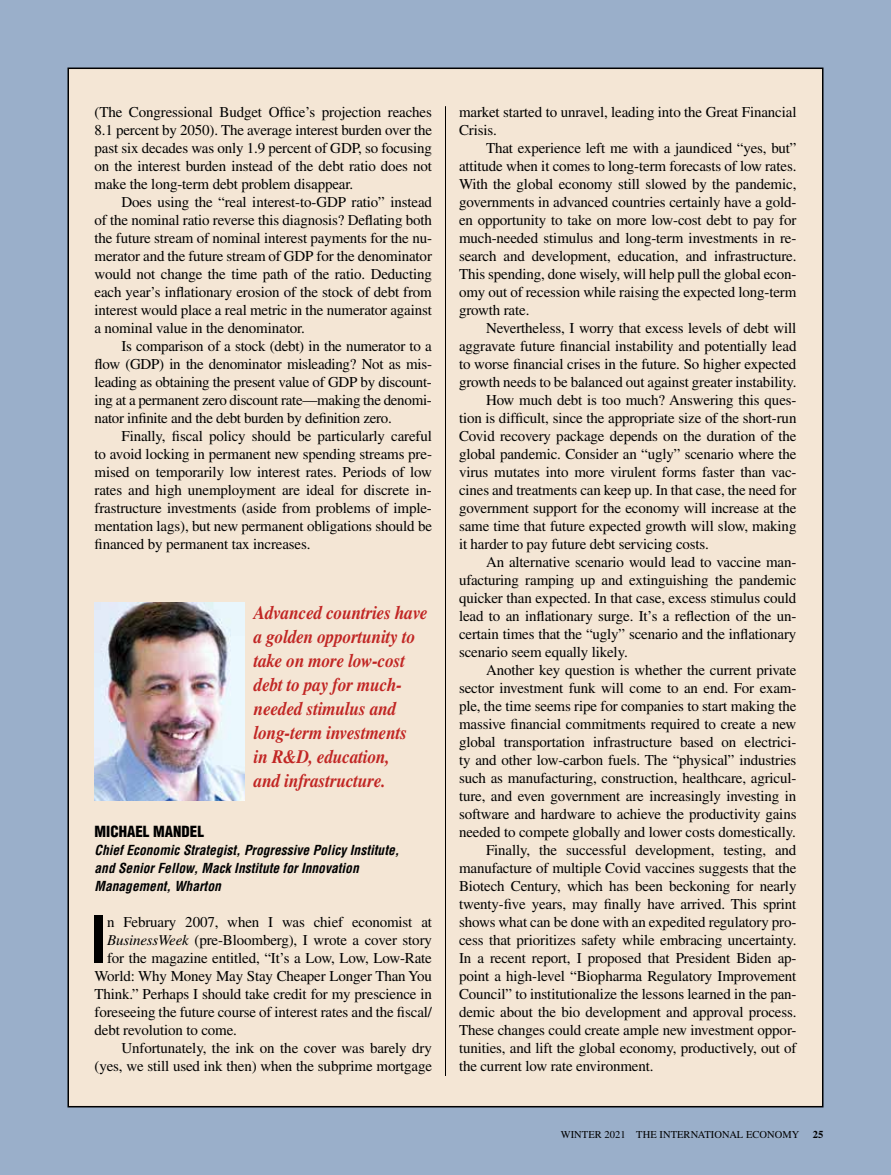
<style>
.page{position:relative;width:891px;height:1175px;background:#fff}
.page>*{position:absolute;margin:0;border:0;box-sizing:border-box;transform-origin:0 0}
.t1{font:700 condensed 63px "Helvetica LT Std";color:#000}
.t2{font:italic 700 18.9px/24px "Times LT Std";letter-spacing:-.01em;color:#c12624;scale:.91 1}
.t3{font:15px/18px "Times LT Std";letter-spacing:-.01em;color:#000;text-align:justify}
.t4{font:900 condensed 15px "Helvetica LT Std";color:#000}
.t5{font:italic 700 condensed 13.5px/18px "Helvetica LT Std";color:#000}
.t6{font:10.5px "Times LT Std";letter-spacing:.005em;color:#000}
.t7{font:700 10.5px "Times LT Std";color:#000}
.s1{font-style:italic}
</style>
<div class="page">
<div style="left:0;top:0;width:891px;height:1174px;background:#9aafca"></div>
<div style="left:68px;top:68px;width:755px;height:1038px;background:#f4e6d5"></div>
<img style="left:94px;top:603px;width:150px;height:198px">
<hr style="left:445px;top:106px;width:1px;height:969px;background:#000">
<p class="t3" style="left:94px;top:103px;width:339px">(The Congressional Budget Office’s projection reaches 8.1 percent by 2050). The average interest burden over the past six decades was only 1.9 percent of GDP, so focusing on the interest burden instead of the debt ratio does not make the long-term debt problem disappear.</p>
<p class="t3" style="left:94px;top:193px;width:339px;text-indent:27px">Does using the “real interest-to-GDP ratio” instead of the nominal ratio reverse this diagnosis? Deflating both the future stream of nominal interest payments for the nu&shy;merator and the future stream of GDP for the denominator would not change the time path of the ratio. Deducting each year’s inflationary erosion of the stock of debt from interest would place a real metric in the numerator against a nominal value in the denominator.</p>
<p class="t3" style="left:94px;top:337px;width:339px;text-indent:27px">Is comparison of a stock (debt) in the numerator to a flow (GDP) in the denominator misleading? Not as mis&shy;leading as obtaining the present value of GDP by discount&shy;ing at a permanent zero discount rate—making the denomi&shy;nator infinite and the debt burden by definition zero.</p>
<p class="t3" style="left:94px;top:427px;width:339px;text-indent:27px">Finally, fiscal policy should be particularly careful to avoid locking in permanent new spending streams pre&shy;mised on temporarily low interest rates. Periods of low rates and high unemployment are ideal for discrete in&shy;frastructure investments (aside from problems of imple&shy;mentation lags), but new permanent obligations should be financed by permanent tax increases.</p>
<p class="t2" style="left:254px;top:600px;width:193px">Advanced countries have a golden opportunity to take on more low-cost debt to pay for much&shy;needed stimulus and long-term investments<br>in R&amp;D, education,<br>and infrastructure.</p>
<p class="t4" style="left:94px;top:822px;width:111px">MICHAEL MANDEL</p>
<p class="t5" style="left:94px;top:841px;width:306px">Chief Economic Strategist, Progressive Policy Institute, and Senior Fellow, Mack Institute for Innovation<br>Management, Wharton</p>
<h1 class="t1" style="left:90px;top:900px;width:19px">I</h1>
<p class="t3" style="left:107px;top:913px;width:326px">n February 2007, when I was chief economist at</p>
<p class="t3" style="left:107px;top:931px;width:326px"><span class="s1">BusinessWeek</span> (pre-Bloomberg), I wrote a cover story</p>
<p class="t3" style="left:107px;top:949px;width:326px">for the magazine entitled, “It’s a Low, Low, Low-Rate</p>
<p class="t3" style="left:94px;top:967px;width:339px">World: Why Money May Stay Cheaper Longer Than You</p>
<p class="t3" style="left:94px;top:985px;width:339px">Think.” Perhaps I should take credit for my prescience in</p>
<p class="t3" style="left:94px;top:1003px;width:339px">foreseeing the future course of interest rates and the fiscal/</p>
<p class="t3" style="left:94px;top:1021px;width:144px">debt revolution to come.</p>
<p class="t3" style="left:121px;top:1039px;width:312px">Unfortunately, the ink on the cover was barely dry</p>
<p class="t3" style="left:94px;top:1057px;width:339px">(yes, we still used ink then) when the subprime mortgage</p>
<p class="t3" style="left:459px;top:103px;width:339px">market started to unravel, leading into the Great Financial<br>Crisis.</p>
<p class="t3" style="left:459px;top:139px;width:339px;text-indent:27px">That experience left me with a jaundiced “yes, but” attitude when it comes to long-term forecasts of low rates.<br>With the global economy still slowed by the pandemic, governments in advanced countries certainly have a gold&shy;en opportunity to take on more low-cost debt to pay for much-needed stimulus and long-term investments in re&shy;search and development, education, and infrastructure.<br>This spending, done wisely, will help pull the global econ&shy;omy out of recession while raising the expected long-term growth rate.</p>
<p class="t3" style="left:486px;top:319px;width:312px">Nevertheless, I worry that excess levels of debt will</p>
<p class="t3" style="left:459px;top:337px;width:339px">aggravate future financial instability and potentially lead</p>
<p class="t3" style="left:459px;top:355px;width:339px">to worse financial crises in the future. So higher expected</p>
<p class="t3" style="left:459px;top:373px;width:339px">growth needs to be balanced out against greater instability.</p>
<p class="t3" style="left:486px;top:391px;width:312px">How much debt is too much? Answering this ques-</p>
<p class="t3" style="left:459px;top:409px;width:339px">tion is difficult, since the appropriate size of the short-run</p>
<p class="t3" style="left:459px;top:427px;width:339px">Covid recovery package depends on the duration of the</p>
<p class="t3" style="left:459px;top:445px;width:339px">global pandemic. Consider an “ugly” scenario where the</p>
<p class="t3" style="left:459px;top:463px;width:339px">virus mutates into more virulent forms faster than vac-</p>
<p class="t3" style="left:459px;top:481px;width:339px">cines and treatments can keep up. In that case, the need for</p>
<p class="t3" style="left:459px;top:499px;width:339px">government support for the economy will increase at the</p>
<p class="t3" style="left:459px;top:517px;width:339px">same time that future expected growth will slow, making</p>
<p class="t3" style="left:459px;top:535px;width:252px">it harder to pay future debt servicing costs.</p>
<p class="t3" style="left:486px;top:553px;width:312px">An alternative scenario would lead to vaccine man-</p>
<p class="t3" style="left:459px;top:571px;width:339px">ufacturing ramping up and extinguishing the pandemic</p>
<p class="t3" style="left:459px;top:589px;width:339px">quicker than expected. In that case, excess stimulus could</p>
<p class="t3" style="left:459px;top:607px;width:339px">lead to an inflationary surge. It’s a reflection of the un-</p>
<p class="t3" style="left:459px;top:625px;width:339px">certain times that the “ugly” scenario and the inflationary</p>
<p class="t3" style="left:459px;top:643px;width:170px">scenario seem equally likely.</p>
<p class="t3" style="left:486px;top:661px;width:312px">Another key question is whether the current private</p>
<p class="t3" style="left:459px;top:679px;width:339px">sector investment funk will come to an end. For exam-</p>
<p class="t3" style="left:459px;top:697px;width:339px">ple, the time seems ripe for companies to start making the</p>
<p class="t3" style="left:459px;top:715px;width:339px">massive financial commitments required to create a new</p>
<p class="t3" style="left:459px;top:733px;width:339px">global transportation infrastructure based on electrici-</p>
<p class="t3" style="left:459px;top:751px;width:339px">ty and other low-carbon fuels. The “physical” industries</p>
<p class="t3" style="left:459px;top:769px;width:339px">such as manufacturing, construction, healthcare, agricul-</p>
<p class="t3" style="left:459px;top:787px;width:339px">ture, and even government are increasingly investing in</p>
<p class="t3" style="left:459px;top:805px;width:339px">software and hardware to achieve the productivity gains</p>
<p class="t3" style="left:459px;top:823px;width:339px">needed to compete globally and lower costs domestically.</p>
<p class="t3" style="left:486px;top:841px;width:312px">Finally, the successful development, testing, and</p>
<p class="t3" style="left:459px;top:859px;width:339px">manufacture of multiple Covid vaccines suggests that the</p>
<p class="t3" style="left:459px;top:877px;width:339px">Biotech Century, which has been beckoning for nearly</p>
<p class="t3" style="left:459px;top:895px;width:339px">twenty-five years, may finally have arrived. This sprint</p>
<p class="t3" style="left:459px;top:913px;width:339px">shows what can be done with an expedited regulatory pro-</p>
<p class="t3" style="left:459px;top:931px;width:339px">cess that prioritizes safety while embracing uncertainty.</p>
<p class="t3" style="left:459px;top:949px;width:339px">In a recent report, I proposed that President Biden ap-</p>
<p class="t3" style="left:459px;top:967px;width:339px">point a high-level “Biopharma Regulatory Improvement</p>
<p class="t3" style="left:459px;top:985px;width:339px">Council” to institutionalize the lessons learned in the pan-</p>
<p class="t3" style="left:459px;top:1003px;width:339px">demic about the bio development and approval process.</p>
<p class="t3" style="left:459px;top:1021px;width:339px">These changes could create ample new investment oppor-</p>
<p class="t3" style="left:459px;top:1039px;width:339px">tunities, and lift the global economy, productively, out of</p>
<p class="t3" style="left:459px;top:1057px;width:196px">the current low rate environment.</p>
<p class="t6" style="left:561px;top:1128px;width:240px">WINTER 2021 THE INTERNATIONAL ECONOMY</p>
<p class="t7" style="left:813px;top:1128px;width:12px">25</p>
</div>
